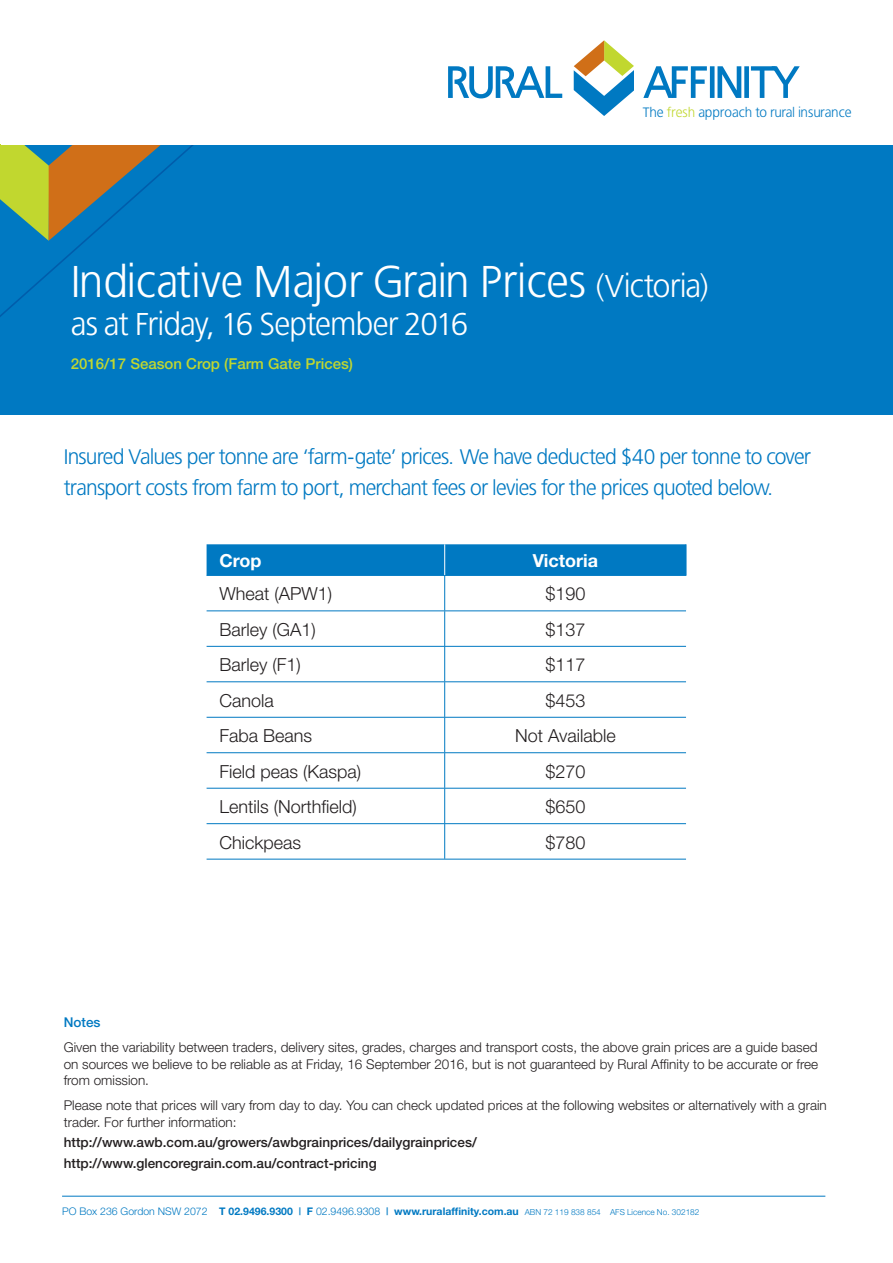
<style>
.page{position:relative;width:893px;height:1263px;background:#fff}
.page>*{position:absolute;margin:0;border:0;box-sizing:border-box;transform-origin:0 0}
.t1{font:44.4px "Bastardus Sans";color:#fff}
.t2{font:31.5px "Bastardus Sans";letter-spacing:-.03em;color:#fff}
.t3{font:21px/30.2px "Bastardus Sans";letter-spacing:-.035em;color:#0079c2}
.t4{font:300 18px "Helvetica Neue";color:#231f20}
.t5{font:700 18px "Helvetica Neue";color:#fff}
.t6{font:500 15px "Helvetica Neue";color:#c1d72f}
.t7{font:300 13.5px/16.5px "Helvetica Neue";color:#231f20;text-align:justify}
.t8{font:500 13.5px/20.7px "Helvetica Neue";color:#231f20}
.t9{font:13.5px "Bastardus Sans";color:#0079c2}
.t10{font:500 13.5px "Helvetica Neue";color:#0079c2}
.t11{font:700 10.5px "Helvetica Neue";color:#0079c2}
.s1{color:#c1d72f}
.s2{font-size:31.5px}
.s3{font-weight:300}
.s4{color:#1e89ca}
.s5{font-weight:300;font-size:8.25px}
</style>
<div class="page">
<div style="left:0;top:145px;width:893px;height:270px;background:#0079c2"></div>
<svg style="left:0;top:144px;width:193px;height:173px"></svg>
<hr style="left:62px;top:1196px;width:763px;height:1px;background:#0079c2">
<div style="left:1px;top:0;width:892px;height:145px;background:#fff"></div>
<svg style="left:448px;top:66px;width:114px;height:32px"></svg>
<svg style="left:643px;top:66px;width:157px;height:32px"></svg>
<svg style="left:574px;top:40px;width:60px;height:76px"></svg>
<div style="left:207px;top:544px;width:479px;height:31px;background:#0079c2"></div>
<hr style="left:207px;top:575px;width:479px;height:1px;background:#0079c2">
<hr style="left:444px;top:576px;width:1px;height:34px;background:#0079c2">
<hr style="left:207px;top:610px;width:479px;height:1px;background:#0079c2">
<hr style="left:444px;top:611px;width:1px;height:35px;background:#0079c2">
<hr style="left:207px;top:646px;width:479px;height:1px;background:#0079c2">
<hr style="left:444px;top:647px;width:1px;height:34px;background:#0079c2">
<hr style="left:207px;top:681px;width:479px;height:1px;background:#0079c2">
<hr style="left:444px;top:682px;width:1px;height:35px;background:#0079c2">
<hr style="left:207px;top:717px;width:479px;height:1px;background:#0079c2">
<hr style="left:444px;top:718px;width:1px;height:34px;background:#0079c2">
<hr style="left:207px;top:752px;width:479px;height:1px;background:#0079c2">
<hr style="left:444px;top:753px;width:1px;height:35px;background:#0079c2">
<hr style="left:207px;top:788px;width:479px;height:1px;background:#0079c2">
<hr style="left:444px;top:788px;width:1px;height:35px;background:#0079c2">
<hr style="left:207px;top:823px;width:479px;height:1px;background:#0079c2">
<hr style="left:444px;top:824px;width:1px;height:35px;background:#0079c2">
<hr style="left:444px;top:544px;width:1px;height:31px;background:#fff">
<hr style="left:207px;top:859px;width:479px;height:1px;background:#0079c2">
<hr style="left:686px;top:544px;width:1px;height:31px;background:#0079c2">
<p class="t9" style="left:643px;top:107px;width:210px">The <span class="s1">fresh</span> approach to rural insurance</p>
<h1 class="t1" style="left:71px;top:264px;width:639px">Indicative Major Grain Prices <span class="s2">(Victoria)</span></h1>
<h2 class="t2" style="left:71px;top:311px;width:399px">as at Friday, 16 September 2016</h2>
<p class="t6" style="left:71px;top:358px;width:284px">2016/17 Season Crop (Farm Gate Prices)</p>
<h3 class="t3" style="left:64px;top:444px;width:749px">Insured Values per tonne are ‘farm-gate’ prices. We have deducted $40 per tonne to cover transport costs from farm to port, merchant fees or levies for the prices quoted below.</h3>
<h3 class="t5" style="left:219px;top:554px;width:44px">Crop</h3>
<h3 class="t5" style="left:533px;top:554px;width:67px">Victoria</h3>
<h3 class="t4" style="left:219px;top:587px;width:114px">Wheat (APW1)</h3>
<h3 class="t4" style="left:545px;top:587px;width:42px">$190</h3>
<h3 class="t4" style="left:219px;top:623px;width:98px">Barley (GA1)</h3>
<h3 class="t4" style="left:545px;top:623px;width:42px">$137</h3>
<h3 class="t4" style="left:219px;top:658px;width:83px">Barley (F1)</h3>
<h3 class="t4" style="left:545px;top:658px;width:42px">$117</h3>
<h3 class="t4" style="left:219px;top:694px;width:56px">Canola</h3>
<h3 class="t4" style="left:545px;top:694px;width:42px">$453</h3>
<h3 class="t4" style="left:219px;top:729px;width:94px">Faba Beans</h3>
<h3 class="t4" style="left:515px;top:729px;width:102px">Not Available</h3>
<h3 class="t4" style="left:219px;top:765px;width:143px">Field peas (Kaspa)</h3>
<h3 class="t4" style="left:545px;top:765px;width:42px">$270</h3>
<h3 class="t4" style="left:219px;top:800px;width:139px">Lentils (Northfield)</h3>
<h3 class="t4" style="left:545px;top:800px;width:42px">$650</h3>
<h3 class="t4" style="left:219px;top:836px;width:83px">Chickpeas</h3>
<h3 class="t4" style="left:545px;top:836px;width:42px">$780</h3>
<p class="t10" style="left:64px;top:1017px;width:38px">Notes</p>
<p class="t7" style="left:64px;top:1040px;width:756px">Given the variability between traders, delivery sites, grades, charges and transport costs, the above grain prices are a guide based on sources we believe to be reliable as at Friday, 16 September 2016, but is not guaranteed by Rural Affinity to be accurate or free from omission.</p>
<p class="t7" style="left:64px;top:1098px;width:764px">Please note that prices will vary from day to day. You can check updated prices at the following websites or alternatively with a grain trader. For further information:</p>
<p class="t8" style="left:64px;top:1133px;width:414px">http://www.awb.com.au/growers/awbgrainprices/dailygrainprices/ http://www.glencoregrain.com.au/contract-pricing</p>
<p class="t11" style="left:62px;top:1207px;width:639px"><span class="s3">PO Box 236 Gordon NSW 2072</span> T 02.9496.9300 <span class="s4">|</span> F <span class="s3">02.9496.9308</span> <span class="s4">|</span> www.ruralaffinity.com.au <span class="s5">ABN 72 119 838 854 AFS Licence No. 302182</span></p>
</div>
